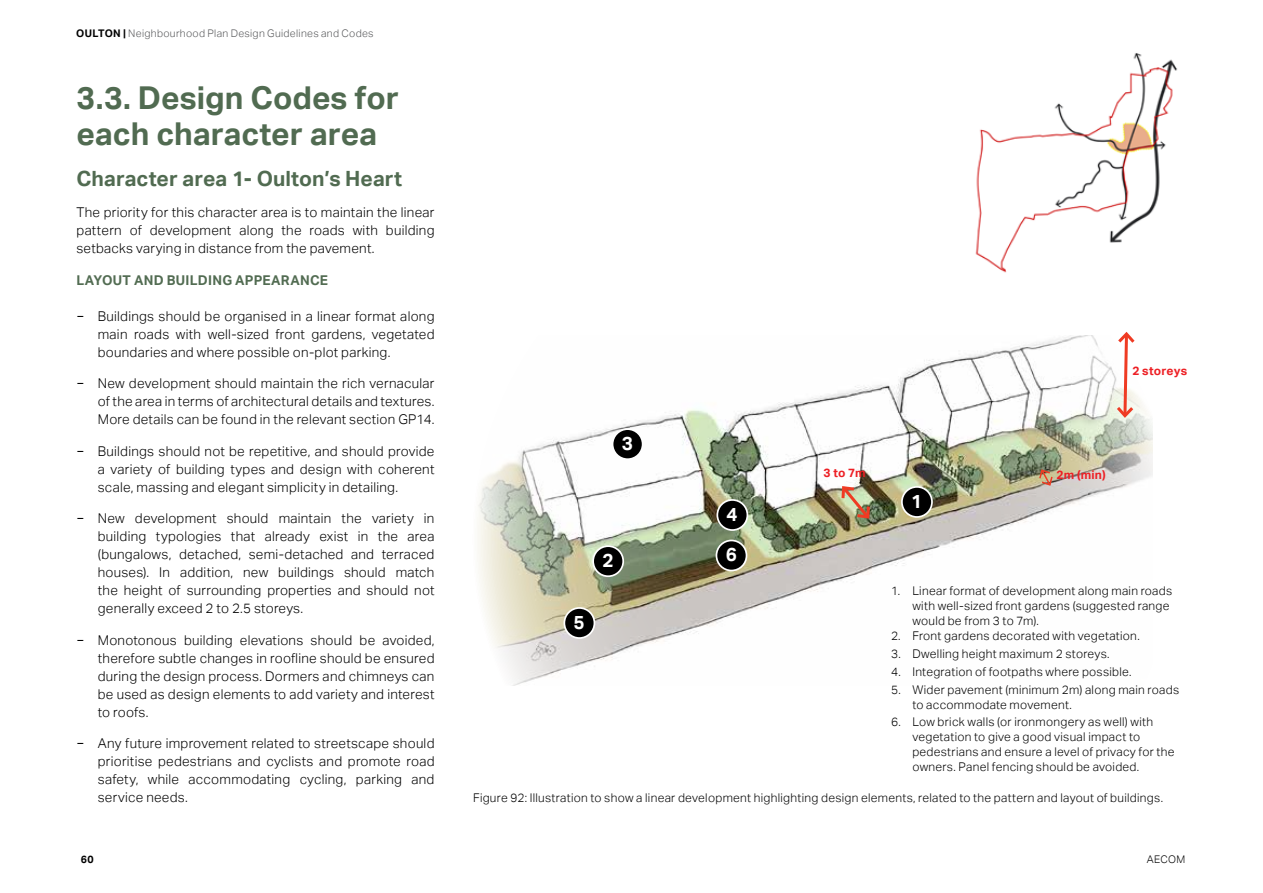
<style>
.page{position:relative;width:1263px;height:893px;background:#fff}
.page>*{position:absolute;margin:0;border:0;box-sizing:border-box;transform-origin:0 0}
.t1{font:700 31.5px/36px "AECOM Sans";color:#516b51}
.t2{font:700 21px "AECOM Sans";letter-spacing:.005em;color:#516b51}
.t3{font:700 18.9px "AECOM Sans";color:#fff}
.t4{font:300 13.5px/18px "AECOM Sans";letter-spacing:.02em;color:#000;text-align:justify}
.t5{font:700 13.5px "AECOM Sans";letter-spacing:.02em;color:#526c52}
.t6{font:300 12px/15px "AECOM Sans";letter-spacing:.025em;color:#000}
.t7{font:700 12px "AECOM Sans";letter-spacing:.02em;color:#ed1f24}
.t8{font:300 10.5px "AECOM Sans";letter-spacing:.03em;color:#58595b}
.t9{font:300 10.5px "AECOM Sans";letter-spacing:.025em;color:#000}
.t10{font:700 10.5px "AECOM Sans";color:#000}
.s1{font-weight:700;color:#000}
.s2{font-weight:400}
</style>
<div class="page">
<img style="left:975px;top:53px;width:203px;height:220px">
<img style="left:478px;top:335px;width:675px;height:351px">
<div style="left:716px;top:540px;width:30px;height:30px;background:#000;border-radius:50%"></div>
<div style="left:716px;top:540px;width:31px;height:31px;border:2px solid #fff;border-radius:50%"></div>
<div style="left:902px;top:487px;width:30px;height:30px;background:#000;border-radius:50%"></div>
<div style="left:901px;top:486px;width:32px;height:32px;border:2px solid #fff;border-radius:50%"></div>
<div style="left:593px;top:546px;width:30px;height:30px;background:#000;border-radius:50%"></div>
<div style="left:592px;top:545px;width:32px;height:32px;border:2px solid #fff;border-radius:50%"></div>
<div style="left:612px;top:429px;width:31px;height:30px;background:#000;border-radius:50%"></div>
<div style="left:612px;top:428px;width:31px;height:32px;border:2px solid #fff;border-radius:50%"></div>
<div style="left:717px;top:500px;width:30px;height:30px;background:#000;border-radius:50%"></div>
<div style="left:716px;top:499px;width:32px;height:32px;border:2px solid #fff;border-radius:50%"></div>
<div style="left:564px;top:608px;width:30px;height:30px;background:#000;border-radius:50%"></div>
<div style="left:563px;top:607px;width:32px;height:32px;border:2px solid #fff;border-radius:50%"></div>
<svg style="left:839px;top:483px;width:33px;height:38px"></svg>
<svg style="left:1038px;top:468px;width:16px;height:19px"></svg>
<svg style="left:1114px;top:332px;width:24px;height:88px"></svg>
<p class="t8" style="left:76px;top:27px;width:299px"><span class="s1">OULTON |</span> Neighbourhood Plan Design Guidelines and Codes</p>
<h1 class="t1" style="left:77px;top:81px;width:324px">3.3. Design Codes for each character area</h1>
<h2 class="t2" style="left:77px;top:166px;width:327px">Character area 1- Oulton’s Heart</h2>
<p class="t4" style="left:77px;top:204px;width:359px">The priority for this character area is to maintain the linear pattern of development along the roads with building setbacks varying in distance from the pavement.</p>
<p class="t5" style="left:77px;top:272px;width:253px">LAYOUT AND BUILDING APPEARANCE</p>
<p class="t4" style="left:98px;top:307px;width:338px;text-indent:-21px"><span class="s2">−</span> Buildings should be organised in a linear format along main roads with well-sized front gardens, vegetated boundaries and where possible on-plot parking.</p>
<p class="t4" style="left:98px;top:375px;width:338px;text-indent:-21px"><span class="s2">−</span> New development should maintain the rich vernacular of the area in terms of architectural details and textures.<br>More details can be found in the relevant section GP14.</p>
<p class="t4" style="left:98px;top:442px;width:338px;text-indent:-21px"><span class="s2">−</span> Buildings should not be repetitive, and should provide a variety of building types and design with coherent scale, massing and elegant simplicity in detailing.</p>
<p class="t4" style="left:98px;top:510px;width:338px;text-indent:-21px"><span class="s2">−</span> New development should maintain the variety in building typologies that already exist in the area (bungalows, detached, semi-detached and terraced houses). In addition, new buildings should match the height of surrounding properties and should not generally exceed 2 to 2.5 storeys.</p>
<p class="t4" style="left:98px;top:631px;width:338px;text-indent:-21px"><span class="s2">−</span> Monotonous building elevations should be avoided, therefore subtle changes in roofline should be ensured during the design process. Dormers and chimneys can be used as design elements to add variety and interest to roofs.</p>
<p class="t4" style="left:98px;top:735px;width:338px;text-indent:-21px"><span class="s2">−</span> Any future improvement related to streetscape should prioritise pedestrians and cyclists and promote road safety, while accommodating cycling, parking and service needs.</p>
<h3 class="t3" style="left:622px;top:432px;width:13px">3</h3>
<h3 class="t3" style="left:602px;top:549px;width:13px">2</h3>
<h3 class="t3" style="left:574px;top:611px;width:13px">5</h3>
<h3 class="t3" style="left:727px;top:503px;width:13px">4</h3>
<h3 class="t3" style="left:726px;top:544px;width:13px">6</h3>
<p class="t7" style="left:1132px;top:364px;width:56px">2 storeys</p>
<p class="t7" style="left:824px;top:466px;width:44px">3 to 7m</p>
<p class="t7" style="left:1056px;top:468px;width:51px">2m (min)</p>
<h3 class="t3" style="left:911px;top:490px;width:13px">1</h3>
<p class="t6" style="left:912px;top:584px;width:261px;text-indent:-21px">1. Linear format of development along main roads with well-sized front gardens (suggested range would be from 3 to 7m).</p>
<p class="t6" style="left:891px;top:629px;width:250px">2. Front gardens decorated with vegetation.</p>
<p class="t6" style="left:891px;top:647px;width:220px">3. Dwelling height maximum 2 storeys.</p>
<p class="t6" style="left:891px;top:665px;width:242px">4. Integration of footpaths where possible.</p>
<p class="t6" style="left:912px;top:683px;width:268px;text-indent:-21px">5. Wider pavement (minimum 2m) along main roads to accommodate movement.</p>
<p class="t6" style="left:912px;top:714px;width:264px;text-indent:-21px">6. Low brick walls (or ironmongery as well) with vegetation to give a good visual impact to pedestrians and ensure a level of privacy for the owners. Panel fencing should be avoided.</p>
<p class="t6" style="left:473px;top:791px;width:691px">Figure 92: Illustration to show a linear development highlighting design elements, related to the pattern and layout of buildings.</p>
<p class="t10" style="left:81px;top:853px;width:14px">60</p>
<p class="t9" style="left:1147px;top:853px;width:40px">AECOM</p>
</div>
